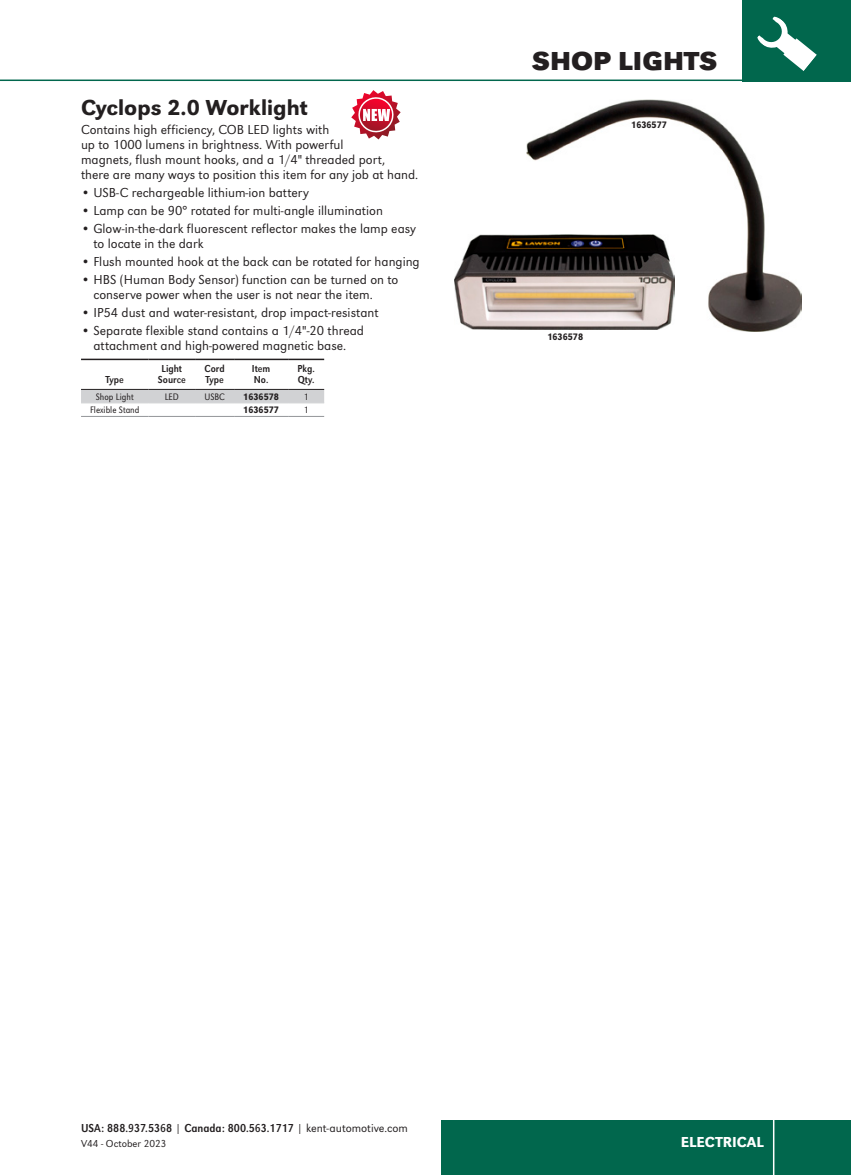
<style>
.page{position:relative;width:851px;height:1175px;background:#fff}
.page>*{position:absolute;margin:0;border:0;box-sizing:border-box;transform-origin:0 0}
.Page_Head_FR{font:700 27px "URW Grotesk Wid";color:#231f20}
.Prod_Name{font:500 22.5px "URW Grotesk";color:#231f20}
.t1{font:500 15px "URW Grotesk";color:#fff}
.Bullet_Copy{font:300 13.5px/15px "URW Grotesk";color:#231f20}
.Chart_Lawson_No{font:300 13.5px "URW Grotesk";color:#231f20}
.Paragraph_Copy{font:300 13.5px/15px "URW Grotesk";color:#231f20}
.t2{font:12px "URW Grotesk Ext Nar";color:#231f20}
.Chart_Column_Header{font:10.5px/11.2px "URW Grotesk Ext Nar";color:#231f20;text-align:center}
.t3{font:300 10.5px "URW Grotesk";color:#231f20}
.Chart_Copy{font:300 9.75px "URW Grotesk Ext Nar";color:#231f20}
.Chart_Lawson_No-2{font:500 9.75px "URW Grotesk Ext Nar";color:#231f20}
.s1{font-family:"URW Grotesk";font-weight:300}
</style>
<div class="page">
<div style="left:742px;top:0;width:108px;height:81px;background:#01674d"></div>
<svg style="left:757px;top:16px;width:59px;height:55px"></svg>
<hr style="left:0;top:80px;width:850px;height:1px;background:#01674d">
<div style="left:441px;top:1120px;width:409px;height:54px;background:#01674d"></div>
<hr style="left:772px;top:1119px;width:2px;height:55px;background:#fff">
<svg style="left:351px;top:90px;width:49px;height:49px"></svg>
<img style="left:526px;top:99px;width:275px;height:232px">
<svg style="left:81px;top:390px;width:243px;height:14px;background:#d3d4d5"></svg>
<hr style="left:81px;top:358px;width:67px;height:2px;background:#231f20">
<hr style="left:148px;top:358px;width:47px;height:2px;background:#231f20">
<hr style="left:195px;top:358px;width:39px;height:2px;background:#231f20">
<hr style="left:234px;top:358px;width:54px;height:2px;background:#231f20">
<hr style="left:288px;top:358px;width:36px;height:2px;background:#231f20">
<hr style="left:81px;top:389px;width:67px;height:1px;background:#231f20">
<hr style="left:148px;top:389px;width:47px;height:1px;background:#231f20">
<hr style="left:195px;top:389px;width:39px;height:1px;background:#231f20">
<hr style="left:234px;top:389px;width:54px;height:1px;background:#231f20">
<hr style="left:288px;top:389px;width:36px;height:1px;background:#231f20">
<hr style="left:81px;top:402px;width:67px;height:1px;background:#d1d2d4">
<hr style="left:81px;top:416px;width:67px;height:1px;background:#939598">
<hr style="left:148px;top:402px;width:47px;height:1px;background:#d1d2d4">
<hr style="left:148px;top:416px;width:47px;height:1px;background:#939598">
<hr style="left:195px;top:402px;width:39px;height:1px;background:#d1d2d4">
<hr style="left:195px;top:416px;width:39px;height:1px;background:#939598">
<hr style="left:234px;top:402px;width:54px;height:1px;background:#d1d2d4">
<hr style="left:234px;top:416px;width:54px;height:1px;background:#939598">
<hr style="left:288px;top:402px;width:36px;height:1px;background:#d1d2d4">
<hr style="left:288px;top:416px;width:36px;height:1px;background:#939598">
<img style="left:454px;top:234px;width:221px;height:95px">
<p class="Prod_Name" style="left:81px;top:94px;width:228px">Cyclops 2.0 Worklight</p>
<p class="Paragraph_Copy" style="left:81px;top:122px;width:264px">Contains high efficiency, COB LED lights with up to 1000 lumens in brightness. With powerful</p>
<p class="Chart_Lawson_No" style="left:81px;top:152px;width:305px">magnets, flush mount hooks, and a 1/4" threaded port,</p>
<p class="Chart_Lawson_No" style="left:81px;top:167px;width:339px">there are many ways to position this item for any job at hand.</p>
<p class="Bullet_Copy" style="left:81px;top:185px;width:229px">• USB-C rechargeable lithium-ion battery</p>
<p class="Bullet_Copy" style="left:81px;top:203px;width:303px">• Lamp can be 90° rotated for multi-angle illumination</p>
<p class="Bullet_Copy" style="left:93px;top:221px;width:324px;text-indent:-12px">• Glow-in-the-dark fluorescent reflector makes the lamp easy to locate in the dark</p>
<p class="Bullet_Copy" style="left:81px;top:254px;width:340px">• Flush mounted hook at the back can be rotated for hanging</p>
<p class="Bullet_Copy" style="left:93px;top:272px;width:306px;text-indent:-12px">• HBS (Human Body Sensor) function can be turned on to conserve power when the user is not near the item.</p>
<p class="Bullet_Copy" style="left:81px;top:305px;width:299px">• IP54 dust and water-resistant, drop impact-resistant</p>
<p class="Bullet_Copy" style="left:81px;top:323px;width:284px;text-align:center">• Separate flexible stand contains a 1/4"-20 thread attachment and high-powered magnetic base.</p>
<p class="Chart_Column_Header" style="left:106px;top:374px;width:20px">Type</p>
<p class="Chart_Column_Header" style="left:158px;top:363px;width:29px">Light<br>Source</p>
<p class="Chart_Column_Header" style="left:204px;top:363px;width:22px;text-align:left">Cord<br>Type</p>
<p class="Chart_Column_Header" style="left:252px;top:363px;width:20px">Item</p>
<p class="Chart_Column_Header" style="left:254px;top:374px;width:16px">No.</p>
<p class="Chart_Column_Header" style="left:297px;top:363px;width:19px">Pkg.</p>
<p class="Chart_Column_Header" style="left:298px;top:374px;width:18px">Qty.</p>
<p class="Chart_Copy" style="left:96px;top:391px;width:39px">Shop Light</p>
<p class="Chart_Copy" style="left:165px;top:391px;width:16px">LED</p>
<p class="Chart_Copy" style="left:204px;top:391px;width:22px">USBC</p>
<p class="Chart_Lawson_No-2" style="left:243px;top:391px;width:37px">1636578</p>
<p class="Chart_Copy" style="left:304px;top:391px;width:6px">1</p>
<p class="Chart_Copy" style="left:90px;top:404px;width:51px">Flexible Stand</p>
<p class="Chart_Lawson_No-2" style="left:243px;top:404px;width:37px">1636577</p>
<p class="Chart_Copy" style="left:304px;top:404px;width:6px">1</p>
<p class="Page_Head_FR" style="left:532px;top:45px;width:187px">SHOP LIGHTS</p>
<p class="Chart_Lawson_No-2" style="left:631px;top:118px;width:37px">1636577</p>
<p class="Chart_Lawson_No-2" style="left:547px;top:331px;width:37px">1636578</p>
<p class="t2" style="left:81px;top:1121px;width:328px">USA: 888.937.5368 | Canada: 800.563.1717 | <span class="s1">kent-automotive.com</span></p>
<p class="t3" style="left:81px;top:1137px;width:87px">V44 - October 2023</p>
<p class="t1" style="left:680px;top:1133px;width:85px">ELECTRICAL</p>
</div>
